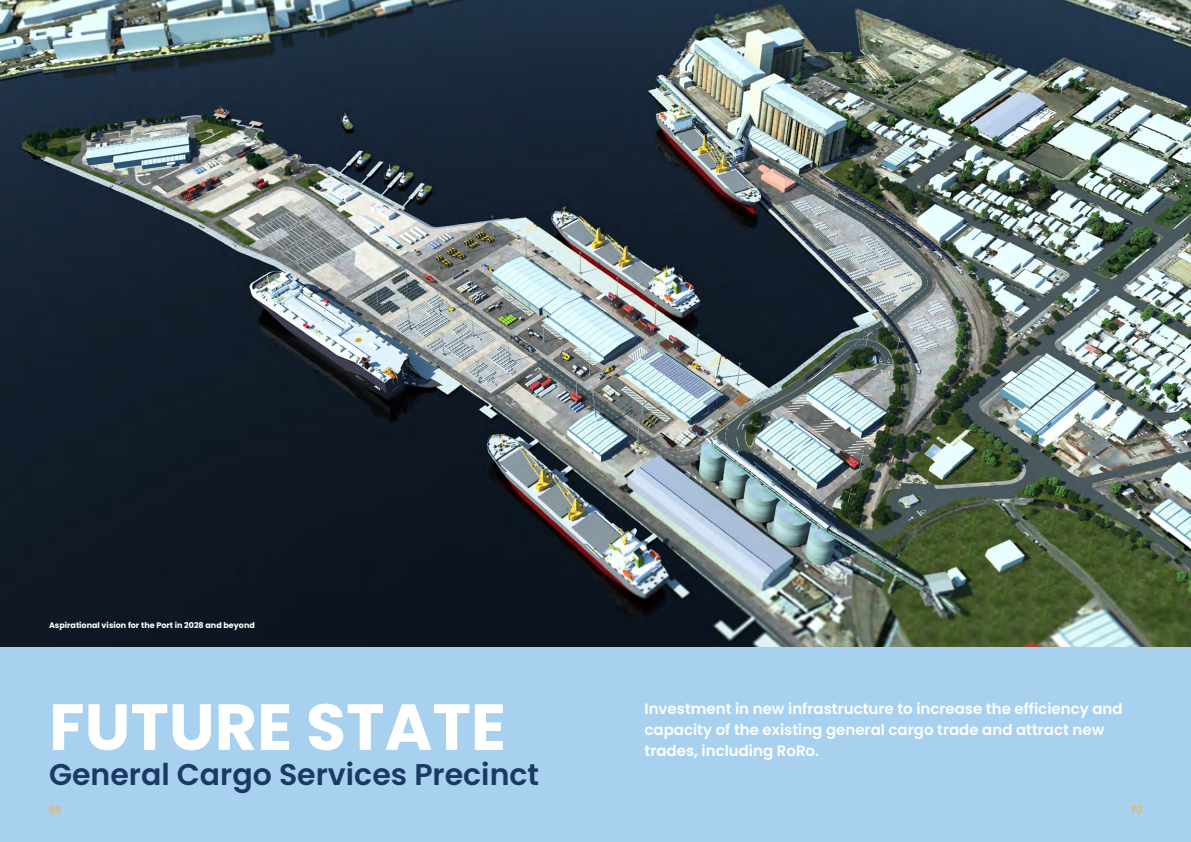
<style>
.page{position:relative;width:1191px;height:842px;background:#fff}
.page>*{position:absolute;margin:0;border:0;box-sizing:border-box;transform-origin:0 0}
.t1{font:700 65px "Poppins";color:#fff}
.t2{font:600 30px "Poppins";color:#1b3964}
.t3{font:600 15px/21px "Poppins";color:#fff}
.t4{font:9.5px "Poppins";color:#fbaa2f}
.t5{font:700 8px "Poppins";color:#fff}
</style>
<div class="page">
<img style="left:0;top:0;width:1191px;height:648px">
<div style="left:0;top:648px;width:1191px;height:194px;background:#a7d1ef"></div>
<p class="t5" style="left:49px;top:621px;width:207px">Aspirational vision for the Port in 2028 and beyond</p>
<h1 class="t1" style="left:49px;top:689px;width:458px">FUTURE STATE</h1>
<h2 class="t2" style="left:49px;top:757px;width:492px">General Cargo Services Precinct</h2>
<p class="t3" style="left:644px;top:699px;width:479px">Investment in new infrastructure to increase the efficiency and capacity of the existing general cargo trade and attract new trades, including RoRo.</p>
<p class="t4" style="left:49px;top:804px;width:14px">69</p>
<p class="t4" style="left:1130px;top:804px;width:13px">70</p>
</div>
